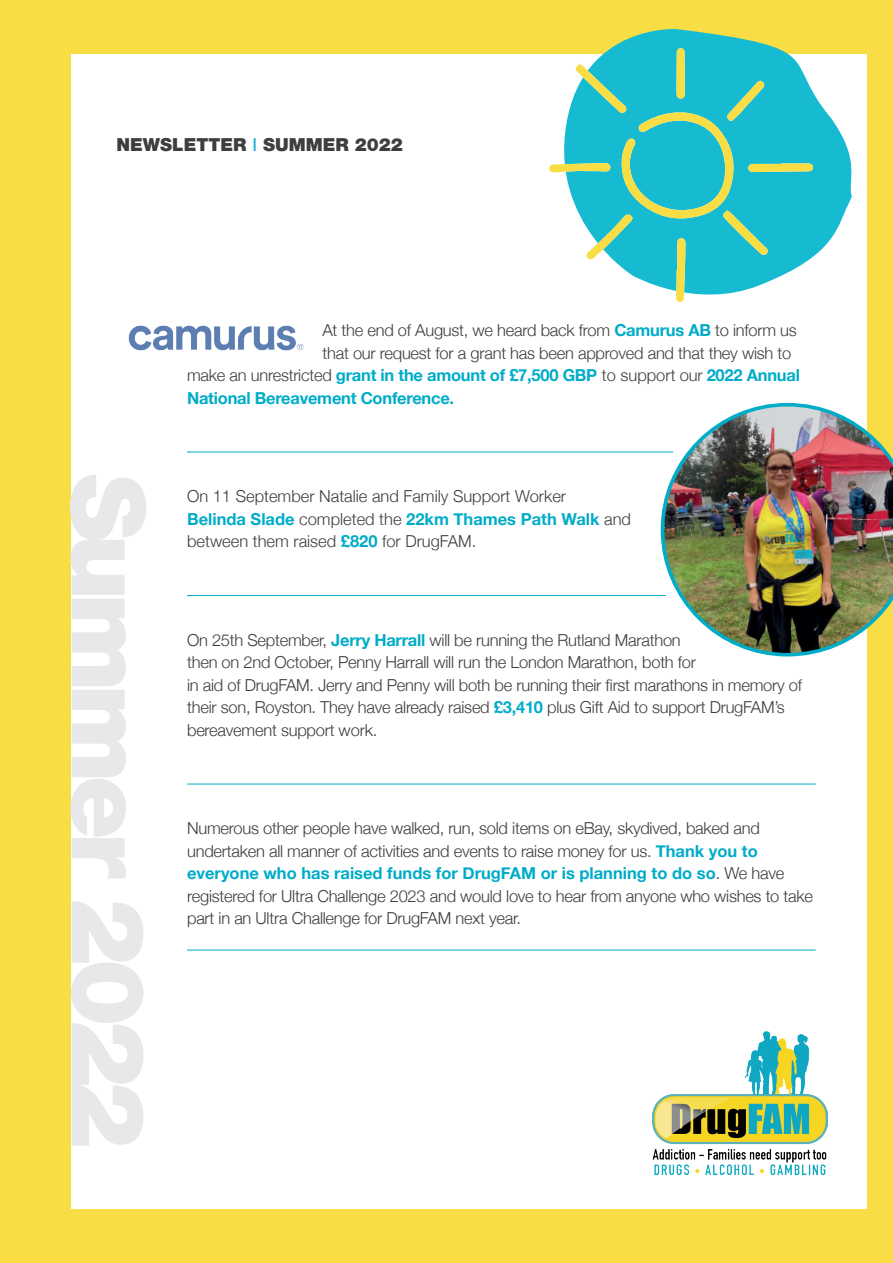
<style>
.page{position:relative;width:893px;height:1263px;background:#f8dd44}
.page>*{position:absolute;margin:0;border:0;box-sizing:border-box;transform-origin:0 0}
.t1{font:900 102px "Helvetica Neue LT Std";letter-spacing:-.07em;color:#e7e8e9}
.t2{font:900 18px "Helvetica Neue LT Std";color:#3e3e3f}
.t3{font:300 16.5px/22.5px "Helvetica Neue";letter-spacing:-.015em;color:#3e3e3f}
.t4{font:700 16.5px "Helvetica Neue";letter-spacing:-.015em;color:#00acc8}
.s1{font-weight:400;color:#00acc8}
.s2{font-weight:700;color:#00acc8}
.s3{font-weight:300;color:#3e3e3f}
</style>
<div class="page">
<div style="left:71px;top:54px;width:795px;height:1155px;background:#fff"></div>
<svg style="left:611px;top:29px;width:241px;height:228px"></svg>
<svg style="left:549px;top:48px;width:264px;height:254px"></svg>
<img style="left:652px;top:1031px;width:175px;height:145px">
<hr style="left:187px;top:452px;width:486px;height:1px;background:#00acc8">
<hr style="left:187px;top:595px;width:479px;height:1px;background:#00acc8">
<hr style="left:187px;top:784px;width:629px;height:1px;background:#00acc8">
<hr style="left:187px;top:950px;width:629px;height:1px;background:#00acc8">
<img style="left:128px;top:325px;width:176px;height:26px">
<img style="left:661px;top:403px;width:232px;height:253px">
<p class="t2" style="left:117px;top:134px;width:288px">NEWSLETTER <span class="s1">I</span> SUMMER 2022</p>
<h1 class="t1" style="left:169px;top:473px;width:677px;rotate:90deg">Summer 2022</h1>
<p class="t3" style="left:322px;top:318px;width:476px">At the end of August, we heard back from <span class="s2">Camurus AB</span> to inform us</p>
<p class="t3" style="left:322px;top:340px;width:470px">that our request for a grant has been approved and that they wish to</p>
<p class="t4" style="left:187px;top:362px;width:614px"><span class="s3">make an unrestricted</span> grant in the amount of £7,500 GBP <span class="s3">to support our</span> 2022 Annual</p>
<p class="t4" style="left:187px;top:385px;width:269px">National Bereavement Conference.</p>
<p class="t3" style="left:187px;top:484px;width:445px">On 11 September Natalie and Family Support Worker<br><span class="s2">Belinda Slade</span> completed the <span class="s2">22km Thames Path Walk</span> and between them raised <span class="s2">£820</span> for DrugFAM.</p>
<p class="t3" style="left:187px;top:627px;width:616px">On 25th September, <span class="s2">Jerry Harrall</span> will be running the Rutland Marathon<br>then on 2nd October, Penny Harrall will run the London Marathon, both for<br>in aid of DrugFAM. Jerry and Penny will both be running their first marathons in memory of their son, Royston. They have already raised <span class="s2">£3,410</span> plus Gift Aid to support DrugFAM’s bereavement support work.</p>
<p class="t3" style="left:187px;top:816px;width:627px">Numerous other people have walked, run, sold items on eBay, skydived, baked and undertaken all manner of activities and events to raise money for us. <span class="s2">Thank you to everyone who has raised funds for DrugFAM or is planning to do so</span>. We have registered for Ultra Challenge 2023 and would love to hear from anyone who wishes to take part in an Ultra Challenge for DrugFAM next year.</p>
</div>
